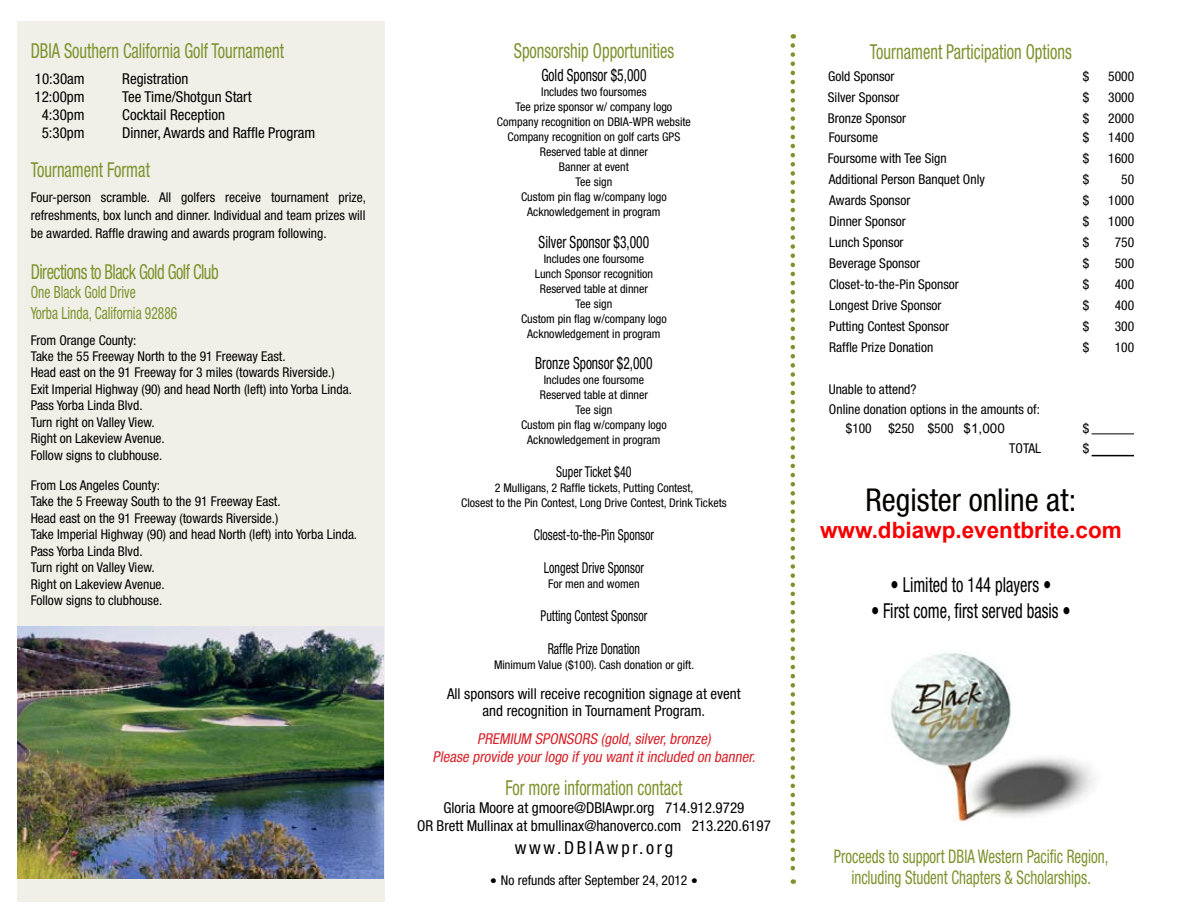
<style>
.page{position:relative;width:1188px;height:918px;background:#fff}
.page>*{position:absolute;margin:0;border:0;box-sizing:border-box;transform-origin:0 0}
.t1{font:condensed 31.5px "Helvetica Neue LT";color:#050000}
.t2{font:700 22.5px "Arial";color:#f80000}
.t3{font:condensed 20.7px "Helvetica Neue LT";color:#7d932e;scale:.8 1}
.t4{font:condensed 20.7px "Helvetica Neue LT";color:#000;scale:.8 1}
.t5{font:condensed 20.7px "Helvetica Neue LT";letter-spacing:-.03em;color:#7d932e;scale:.8 1}
.t6{font:condensed 18.75px/21px "Helvetica Neue LT";color:#7d932e;text-align:center;scale:.8 1}
.t7{font:condensed 18px "Helvetica Neue LT";letter-spacing:.15em;color:#000}
.t8{font:condensed 16.8px "Helvetica Neue LT";color:#000;scale:.8 1}
.t9{font:condensed 16.8px/21px "Helvetica Neue LT";color:#7d932e;scale:.8 1}
.t10{font:condensed 15px/16.5px "Helvetica Neue LT";color:#000;text-align:center}
.t11{font:condensed 15px "Helvetica Neue LT";color:#000;scale:.8 1}
.t12{font:italic condensed 15px/18px "Helvetica Neue LT";color:#d7232a;text-align:center}
.t13{font:condensed 13.5px/16.5px "Helvetica Neue LT";color:#000}
.t14{font:condensed 12px/15px "Helvetica Neue LT";color:#000;text-align:center}
.s1{font-family:"Verdana";font-stretch:normal}
.s2{font-family:"Arial";font-stretch:normal}
</style>
<div class="page">
<div style="left:17px;top:21px;width:368px;height:881px;background:#f0f0e8"></div>
<svg style="left:791px;top:45px;width:4px;height:839px"></svg>
<hr style="left:1092px;top:434px;width:42px;height:1px;background:#000">
<hr style="left:1092px;top:455px;width:42px;height:1px;background:#000">
<img style="left:17px;top:626px;width:367px;height:252px">
<img style="left:891px;top:653px;width:204px;height:171px">
<h3 class="t3" style="left:31px;top:39px;width:318px">DBIA Southern California Golf Tournament</h3>
<p class="t10" style="left:35px;top:70px;width:51px">10:30am</p>
<p class="t10" style="left:122px;top:70px;width:68px">Registration</p>
<p class="t10" style="left:35px;top:88px;width:52px">12:00pm</p>
<p class="t10" style="left:122px;top:88px;width:131px">Tee Time/Shotgun Start</p>
<p class="t10" style="left:42px;top:106px;width:44px">4:30pm</p>
<p class="t10" style="left:122px;top:106px;width:104px">Cocktail Reception</p>
<p class="t10" style="left:42px;top:124px;width:44px">5:30pm</p>
<p class="t10" style="left:122px;top:124px;width:195px">Dinner, Awards and Raffle Program</p>
<h3 class="t3" style="left:31px;top:157px;width:151px">Tournament Format</h3>
<p class="t13" style="left:31px;top:188px;width:337px;line-height:18px;text-align:justify">Four-person scramble. All golfers receive tournament prize, refreshments, box lunch and dinner. Individual and team prizes will be awarded. Raffle drawing and awards program following.</p>
<h3 class="t5" style="left:31px;top:259px;width:237px">Directions to Black Gold Golf Club</h3>
<p class="t9" style="left:31px;top:281px;width:185px">One Black Gold Drive<br>Yorba Linda, California 92886</p>
<p class="t13" style="left:31px;top:331px;width:323px">From Orange County:<br>Take the 55 Freeway North to the 91 Freeway East.<br>Head east on the 91 Freeway for 3 miles (towards Riverside.)<br>Exit Imperial Highway (90) and head North (left) into Yorba Linda.<br>Pass Yorba Linda Blvd.<br>Turn right on Valley View.<br>Right on Lakeview Avenue.<br>Follow signs to clubhouse.</p>
<p class="t13" style="left:31px;top:477px;width:328px">From Los Angeles County:<br>Take the 5 Freeway South to the 91 Freeway East.<br>Head east on the 91 Freeway (towards Riverside.)<br>Take Imperial Highway (90) and head North (left) into Yorba Linda.<br>Pass Yorba Linda Blvd.<br>Turn right on Valley View.<br>Right on Lakeview Avenue.<br>Follow signs to clubhouse.</p>
<h3 class="t3" style="left:514px;top:39px;width:202px">Sponsorship Opportunities</h3>
<p class="t8" style="left:541px;top:66px;width:133px">Gold Sponsor $5,000</p>
<p class="t14" style="left:497px;top:85px;width:196px">Includes two foursomes<br>Tee prize sponsor w/ company logo<br>Company recognition on DBIA-WPR website<br>Company recognition on golf carts GPS<br>Reserved table at dinner<br>Banner at event<br>Tee sign<br>Custom pin flag w/company logo<br>Acknowledgement in program</p>
<p class="t8" style="left:539px;top:232px;width:140px">Silver Sponsor $3,000</p>
<p class="t14" style="left:521px;top:251px;width:147px">Includes one foursome<br>Lunch Sponsor recognition<br>Reserved table at dinner<br>Tee sign<br>Custom pin flag w/company logo<br>Acknowledgement in program</p>
<p class="t8" style="left:535px;top:354px;width:148px">Bronze Sponsor $2,000</p>
<p class="t14" style="left:521px;top:373px;width:147px">Includes one foursome<br>Reserved table at dinner<br>Tee sign<br>Custom pin flag w/company logo<br>Acknowledgement in program</p>
<p class="t11" style="left:556px;top:463px;width:96px">Super Ticket $40</p>
<p class="t14" style="left:461px;top:481px;width:267px">2 Mulligans, 2 Raffle tickets, Putting Contest,<br>Closest to the Pin Contest, Long Drive Contest, Drink Tickets</p>
<p class="t11" style="left:534px;top:526px;width:152px">Closest-to-the-Pin Sponsor</p>
<p class="t11" style="left:544px;top:559px;width:126px">Longest Drive Sponsor</p>
<p class="t14" style="left:548px;top:577px;width:93px">For men and women</p>
<p class="t11" style="left:541px;top:607px;width:135px">Putting Contest Sponsor</p>
<p class="t11" style="left:548px;top:640px;width:117px">Raffle Prize Donation</p>
<p class="t14" style="left:494px;top:658px;width:202px">Minimum Value ($100). Cash donation or gift.</p>
<p class="t10" style="left:447px;top:686px;width:295px">All sponsors will receive recognition signage at event and recognition in Tournament Program.</p>
<p class="t12" style="left:433px;top:730px;width:327px">PREMIUM SPONSORS (gold, silver, bronze)<br>Please provide your logo if you want it included on banner.</p>
<h3 class="t3" style="left:505px;top:776px;width:223px">For more information contact</h3>
<p class="t10" style="left:417px;top:799px;width:355px;line-height:18px">Gloria Moore at gmoore@DBIAwpr.org 714.912.9729<br>OR Brett Mullinax at bmullinax@hanoverco.com 213.220.6197</p>
<h3 class="t7" style="left:515px;top:837px;width:160px">www.DBIAwpr.org</h3>
<p class="t13" style="left:490px;top:872px;width:210px"><span class="s1">•</span> No refunds after September 24, 2012 <span class="s1">•</span></p>
<h3 class="t3" style="left:870px;top:39px;width:254px">Tournament Participation Options</h3>
<p class="t13" style="left:828px;top:68px;width:68px">Gold Sponsor</p>
<p class="t13" style="left:1083px;top:68px;width:8px">$</p>
<p class="t13" style="left:1108px;top:68px;width:27px">5000</p>
<p class="t13" style="left:828px;top:89px;width:73px">Silver Sponsor</p>
<p class="t13" style="left:1083px;top:89px;width:8px">$</p>
<p class="t13" style="left:1108px;top:89px;width:27px">3000</p>
<p class="t13" style="left:828px;top:110px;width:80px">Bronze Sponsor</p>
<p class="t13" style="left:1083px;top:110px;width:8px">$</p>
<p class="t13" style="left:1108px;top:110px;width:27px">2000</p>
<p class="t13" style="left:829px;top:129px;width:51px">Foursome</p>
<p class="t13" style="left:1083px;top:129px;width:8px">$</p>
<p class="t13" style="left:1108px;top:129px;width:27px">1400</p>
<p class="t13" style="left:828px;top:150px;width:120px">Foursome with Tee Sign</p>
<p class="t13" style="left:1083px;top:150px;width:8px">$</p>
<p class="t13" style="left:1108px;top:150px;width:27px">1600</p>
<p class="t13" style="left:829px;top:171px;width:158px">Additional Person Banquet Only</p>
<p class="t13" style="left:1083px;top:171px;width:8px">$</p>
<p class="t13" style="left:1121px;top:171px;width:14px">50</p>
<p class="t13" style="left:829px;top:192px;width:83px">Awards Sponsor</p>
<p class="t13" style="left:1083px;top:192px;width:8px">$</p>
<p class="t13" style="left:1108px;top:192px;width:27px">1000</p>
<p class="t13" style="left:829px;top:213px;width:78px">Dinner Sponsor</p>
<p class="t13" style="left:1083px;top:213px;width:8px">$</p>
<p class="t13" style="left:1108px;top:213px;width:27px">1000</p>
<p class="t13" style="left:829px;top:234px;width:76px">Lunch Sponsor</p>
<p class="t13" style="left:1083px;top:234px;width:8px">$</p>
<p class="t13" style="left:1115px;top:234px;width:21px">750</p>
<p class="t13" style="left:829px;top:255px;width:92px">Beverage Sponsor</p>
<p class="t13" style="left:1083px;top:255px;width:8px">$</p>
<p class="t13" style="left:1115px;top:255px;width:21px">500</p>
<p class="t13" style="left:829px;top:276px;width:131px">Closet-to-the-Pin Sponsor</p>
<p class="t13" style="left:1083px;top:276px;width:8px">$</p>
<p class="t13" style="left:1115px;top:276px;width:21px">400</p>
<p class="t13" style="left:829px;top:297px;width:114px">Longest Drive Sponsor</p>
<p class="t13" style="left:1083px;top:297px;width:8px">$</p>
<p class="t13" style="left:1115px;top:297px;width:21px">400</p>
<p class="t13" style="left:829px;top:318px;width:121px">Putting Contest Sponsor</p>
<p class="t13" style="left:1083px;top:318px;width:8px">$</p>
<p class="t13" style="left:1115px;top:318px;width:21px">300</p>
<p class="t13" style="left:829px;top:339px;width:106px">Raffle Prize Donation</p>
<p class="t13" style="left:1083px;top:339px;width:8px">$</p>
<p class="t13" style="left:1115px;top:339px;width:21px">100</p>
<p class="t13" style="left:829px;top:381px;width:89px">Unable to attend?</p>
<p class="t13" style="left:829px;top:401px;width:213px">Online donation options in the amounts of:</p>
<p class="t13" style="left:846px;top:420px;width:161px">$100 $250 $500 <span class="s2">$1,000</span></p>
<p class="t13" style="left:1083px;top:420px;width:8px">$</p>
<p class="t13" style="left:1009px;top:440px;width:34px">TOTAL</p>
<p class="t13" style="left:1083px;top:440px;width:8px">$</p>
<h1 class="t1" style="left:866px;top:482px;width:212px">Register online at:</h1>
<h2 class="t2" style="left:820px;top:515px;width:303px">www.dbiawp.eventbrite.com</h2>
<h3 class="t4" style="left:890px;top:573px;width:203px">• Limited to 144 players •</h3>
<h3 class="t4" style="left:871px;top:599px;width:251px">• First come, first served basis •</h3>
<h3 class="t6" style="left:834px;top:845px;width:345px">Proceeds to support DBIA Western Pacific Region, including Student Chapters &amp; Scholarships.</h3>
</div>
